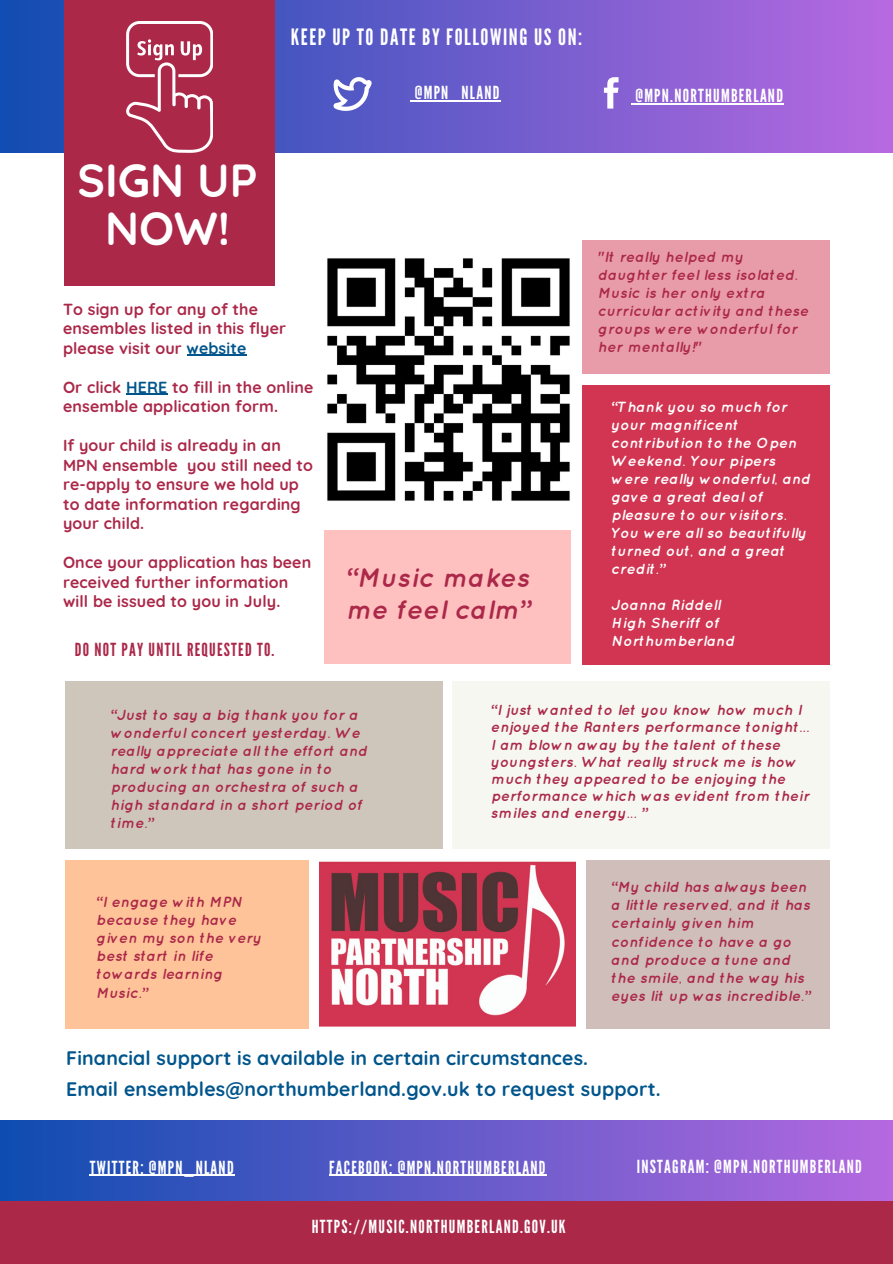
<style>
.page{position:relative;width:893px;height:1264px;background:#fff}
.page>*{position:absolute;margin:0;border:0;box-sizing:border-box;transform-origin:0 0}
.t1{font:700 46.2px/48.3px "Quicksand";color:#fff;text-align:center}
.t2{font:italic 700 26.7px/32.7px "Quicksand";letter-spacing:.01em;color:#ab2849}
.t3{font:22.5px "League Gothic";letter-spacing:.07em;color:#fff}
.t4{font:700 19.5px/30.3px "Quicksand";letter-spacing:.01em;color:#00558c}
.t5{font:18px "League Gothic";letter-spacing:.07em;color:#fff}
.t6{font:18px "League Gothic";letter-spacing:.07em;color:#ab2849}
.t7{font:700 16.05px/19.5px "Quicksand";letter-spacing:.01em;color:#ab2849}
.t8{font:italic 700 14.7px/18px "Quicksand";letter-spacing:.01em;color:#ab2849}
.t9{font:italic 700 14.7px/18px "Quicksand";letter-spacing:.01em;color:#fff}
.s1{color:#00558c}
</style>
<div class="page">
<svg style="left:0;top:0;width:892px;height:153px;background:#755ecd"></svg>
<div style="left:0;top:1120px;width:892px;height:143px;background:linear-gradient(to right,#0e4cb1,#b568e0)"></div>
<img style="left:327px;top:258px;width:243px;height:243px">
<div style="left:324px;top:530px;width:247px;height:134px;background:#ffc0c0"></div>
<div style="left:582px;top:240px;width:248px;height:134px;background:#e89ba9"></div>
<div style="left:582px;top:385px;width:248px;height:279px;background:#d13552"></div>
<div style="left:65px;top:680px;width:377px;height:168px;background:#cec5bb"></div>
<div style="left:452px;top:680px;width:377px;height:168px;background:#f6f7f0"></div>
<div style="left:65px;top:859px;width:243px;height:169px;background:#ffc399"></div>
<img style="left:319px;top:861px;width:256px;height:166px">
<div style="left:586px;top:859px;width:243px;height:169px;background:#d0beba"></div>
<div style="left:0;top:1200px;width:892px;height:63px;background:#ab2849"></div>
<div style="left:64px;top:0;width:211px;height:286px;background:#ab2849"></div>
<svg style="left:126px;top:21px;width:87px;height:132px"></svg>
<svg style="left:604px;top:77px;width:14px;height:32px"></svg>
<svg style="left:333px;top:77px;width:38px;height:34px"></svg>
<hr style="left:187px;top:354px;width:59px;height:2px;background:#00558c">
<hr style="left:126px;top:393px;width:42px;height:2px;background:#00558c">
<hr style="left:415px;top:100px;width:86px;height:1px;background:#fff">
<hr style="left:635px;top:103px;width:149px;height:1px;background:#fff">
<hr style="left:90px;top:1174px;width:145px;height:1px;background:#fff">
<hr style="left:329px;top:1174px;width:217px;height:1px;background:#fff">
<p class="t3" style="left:291px;top:24px;width:293px">KEEP UP TO DATE BY FOLLOWING US ON:</p>
<h3 class="t1" style="left:78px;top:155px;width:182px">SIGN UP<br>NOW!</h3>
<p class="t7" style="left:63px;top:299px;width:225px">To sign up for any of the ensembles listed in this flyer please visit our <span class="s1">website</span></p>
<p class="t7" style="left:63px;top:377px;width:252px">Or click <span class="s1">HERE</span> to fill in the online ensemble application form.</p>
<p class="t7" style="left:63px;top:435px;width:251px">If your child is already in an<br>MPN ensemble you still need to re-apply to ensure we hold up to date information regarding your child.</p>
<p class="t7" style="left:63px;top:552px;width:250px">Once your application has been received further information will be issued to you in July.</p>
<p class="t6" style="left:75px;top:639px;width:201px">DO NOT PAY UNTIL REQUESTED TO.</p>
<p class="t5" style="left:415px;top:82px;width:86px">@MPN_NLAND</p>
<p class="t5" style="left:635px;top:85px;width:149px">@MPN.NORTHUMBERLAND</p>
<p class="t2" style="left:346px;top:560px;width:186px">“Music makes me feel calm”</p>
<p class="t8" style="left:598px;top:248px;width:212px">"It really helped my daughter feel less isolated.<br>Music is her only extra curricular activity and these groups were wonderful for her mentally!"</p>
<h4 class="t9" style="left:611px;top:398px;width:201px">“Thank you so much for your magnificent contribution to the Open<br>Weekend. Your pipers were really wonderful, and gave a great deal of pleasure to our visitors.<br>You were all so beautifully turned out, and a great credit.”</h4>
<h1 class="t9" style="left:611px;top:596px;width:111px">Joanna Riddell</h1>
<p class="t9" style="left:611px;top:614px;width:125px">High Sheriff of<br>Northumberland</p>
<p class="t8" style="left:111px;top:705px;width:258px">“Just to say a big thank you for a wonderful concert yesterday. We really appreciate all the effort and hard work that has gone in to producing an orchestra of such a high standard in a short period of time.”</p>
<h4 class="t8" style="left:96px;top:893px;width:167px">“I engage with MPN because they have given my son the very best start in life towards learning<br>Music.”</h4>
<h2 class="t8" style="left:491px;top:701px;width:320px;line-height:17.1px">“I just wanted to let you know how much I enjoyed the Ranters performance tonight...<br>I am blown away by the talent of these youngsters. What really struck me is how much they appeared to be enjoying the performance which was evident from their smiles and energy... ”</h2>
<p class="t8" style="left:611px;top:878px;width:200px">“My child has always been a little reserved, and it has certainly given him confidence to have a go and produce a tune and the smile, and the way his eyes lit up was incredible.”</p>
<h4 class="t4" style="left:66px;top:1042px;width:596px">Financial support is available in certain circumstances.<br>Email ensembles@northumberland.gov.uk to request support.</h4>
<p class="t5" style="left:90px;top:1156px;width:145px">TWITTER: @MPN_NLAND</p>
<h5 class="t5" style="left:329px;top:1156px;width:218px">FACEBOOK: @MPN.NORTHUMBERLAND</h5>
<h4 class="t5" style="left:636px;top:1156px;width:226px">INSTAGRAM: @MPN.NORTHUMBERLAND</h4>
<p class="t5" style="left:312px;top:1215px;width:255px">HTTPS://MUSIC.NORTHUMBERLAND.GOV.UK</p>
</div>
